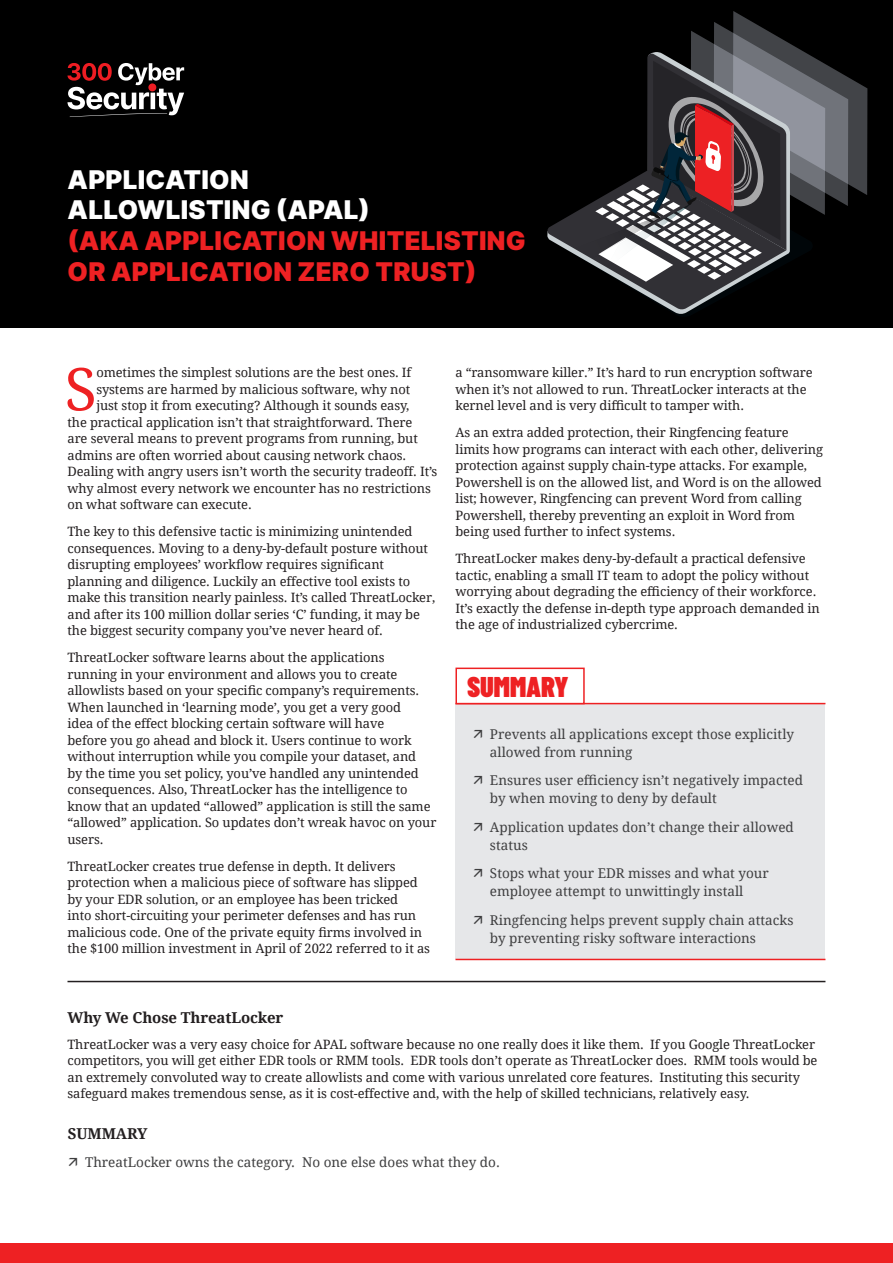
<style>
.page{position:relative;width:893px;height:1263px;background:#fff}
.page>*{position:absolute;margin:0;border:0;box-sizing:border-box;transform-origin:0 0}
.t1{font:59.1px "Droid Serif";color:#ee2123}
.t2{font:900 28.5px "Barlow Condensed";color:#ee2123}
.t3{font:900 25.8px/30.9px "Inter";letter-spacing:.01em;color:#ee2123}
.t4{font:700 15px "Droid Serif";letter-spacing:-.01em;color:#231f20}
.t5{font:13.5px/18px "Droid Serif";color:#3e3e3f}
.t6{font:12.9px/16.5px "Droid Serif";letter-spacing:-.01em;color:#231f20}
.s1{color:#fff}
</style>
<div class="page">
<div style="left:0;top:0;width:893px;height:327px;background:#000"></div>
<svg style="left:547px;top:11px;width:320px;height:303px"></svg>
<div style="left:0;top:1243px;width:893px;height:20px;background:#ee2123"></div>
<svg style="left:68px;top:63px;width:116px;height:54px"></svg>
<div style="left:455px;top:704px;width:370px;height:255px;background:#e6e7e9"></div>
<hr style="left:455px;top:959px;width:370px;height:1px;background:#ee2123">
<hr style="left:455px;top:703px;width:370px;height:1px;background:#ee2123">
<div style="left:455px;top:668px;width:130px;height:36px;background:#fff;border:2px solid #ee2123"></div>
<hr style="left:68px;top:981px;width:757px;height:1px;background:#231f20">
<p class="t3" style="left:68px;top:163px;width:460px"><span class="s1">APPLICATION<br>ALLOWLISTING (APAL)<br></span>(AKA APPLICATION WHITELISTING<br>OR APPLICATION ZERO TRUST)</p>
<p class="t1" style="left:65px;top:348px;width:34px">S</p>
<p class="t6" style="left:96px;top:364px;width:316px">ometimes the simplest solutions are the best ones. If</p>
<p class="t6" style="left:96px;top:381px;width:315px">systems are harmed by malicious software, why not</p>
<p class="t6" style="left:96px;top:397px;width:315px">just stop it from executing? Although it sounds easy,</p>
<p class="t6" style="left:68px;top:414px;width:346px">the practical application isn’t that straightforward. There</p>
<p class="t6" style="left:68px;top:430px;width:352px">are several means to prevent programs from running, but</p>
<p class="t6" style="left:68px;top:447px;width:340px">admins are often worried about causing network chaos.</p>
<p class="t6" style="left:68px;top:463px;width:371px">Dealing with angry users isn’t worth the security tradeoff. It’s</p>
<p class="t6" style="left:68px;top:480px;width:365px">why almost every network we encounter has no restrictions</p>
<p class="t6" style="left:68px;top:496px;width:186px">on what software can execute.</p>
<p class="t6" style="left:68px;top:523px;width:369px">The key to this defensive tactic is minimizing unintended consequences. Moving to a deny-by-default posture without disrupting employees’ workflow requires significant planning and diligence. Luckily an effective tool exists to make this transition nearly painless. It’s called ThreatLocker, and after its 100 million dollar series ‘C’ funding, it may be the biggest security company you’ve never heard of.</p>
<p class="t6" style="left:68px;top:649px;width:370px">ThreatLocker software learns about the applications running in your environment and allows you to create allowlists based on your specific company’s requirements.<br>When launched in ‘learning mode’, you get a very good<br>idea of the effect blocking certain software will have<br>before you go ahead and block it. Users continue to work without interruption while you compile your dataset, and<br>by the time you set policy, you’ve handled any unintended consequences. Also, ThreatLocker has the intelligence to know that an updated “allowed” application is still the same “allowed” application. So updates don’t wreak havoc on your users.</p>
<p class="t6" style="left:68px;top:858px;width:364px">ThreatLocker creates true defense in depth. It delivers protection when a malicious piece of software has slipped by your EDR solution, or an employee has been tricked<br>into short-circuiting your perimeter defenses and has run malicious code. One of the private equity firms involved in the $100 million investment in April of 2022 referred to it as</p>
<p class="t6" style="left:455px;top:364px;width:359px">a “ransomware killer.” It’s hard to run encryption software when it’s not allowed to run. ThreatLocker interacts at the kernel level and is very difficult to tamper with.</p>
<p class="t6" style="left:455px;top:424px;width:369px">As an extra added protection, their Ringfencing feature limits how programs can interact with each other, delivering protection against supply chain-type attacks. For example, Powershell is on the allowed list, and Word is on the allowed list; however, Ringfencing can prevent Word from calling Powershell, thereby preventing an exploit in Word from being used further to infect systems.</p>
<p class="t6" style="left:455px;top:550px;width:366px">ThreatLocker makes deny-by-default a practical defensive tactic, enabling a small IT team to adopt the policy without worrying about degrading the efficiency of their workforce.<br>It’s exactly the defense in-depth type approach demanded in the age of industrialized cybercrime.</p>
<p class="t2" style="left:467px;top:667px;width:103px">SUMMARY</p>
<p class="t5" style="left:490px;top:725px;width:306px">Prevents all applications except those explicitly allowed from running</p>
<p class="t5" style="left:490px;top:771px;width:314px">Ensures user efficiency isn’t negatively impacted by when moving to deny by default</p>
<p class="t5" style="left:490px;top:818px;width:305px">Application updates don’t change their allowed status</p>
<p class="t5" style="left:490px;top:864px;width:280px">Stops what your EDR misses and what your employee attempt to unwittingly install</p>
<p class="t5" style="left:490px;top:911px;width:305px">Ringfencing helps prevent supply chain attacks by preventing risky software interactions</p>
<p class="t4" style="left:68px;top:1009px;width:217px">Why We Chose ThreatLocker</p>
<p class="t6" style="left:68px;top:1035px;width:751px">ThreatLocker was a very easy choice for APAL software because no one really does it like them. If you Google ThreatLocker competitors, you will get either EDR tools or RMM tools. EDR tools don’t operate as ThreatLocker does. RMM tools would be an extremely convoluted way to create allowlists and come with various unrelated core features. Instituting this security safeguard makes tremendous sense, as it is cost-effective and, with the help of skilled technicians, relatively easy.</p>
<p class="t4" style="left:68px;top:1125px;width:81px">SUMMARY</p>
<p class="t5" style="left:85px;top:1153px;width:416px">ThreatLocker owns the category. No one else does what they do.</p>
</div>
